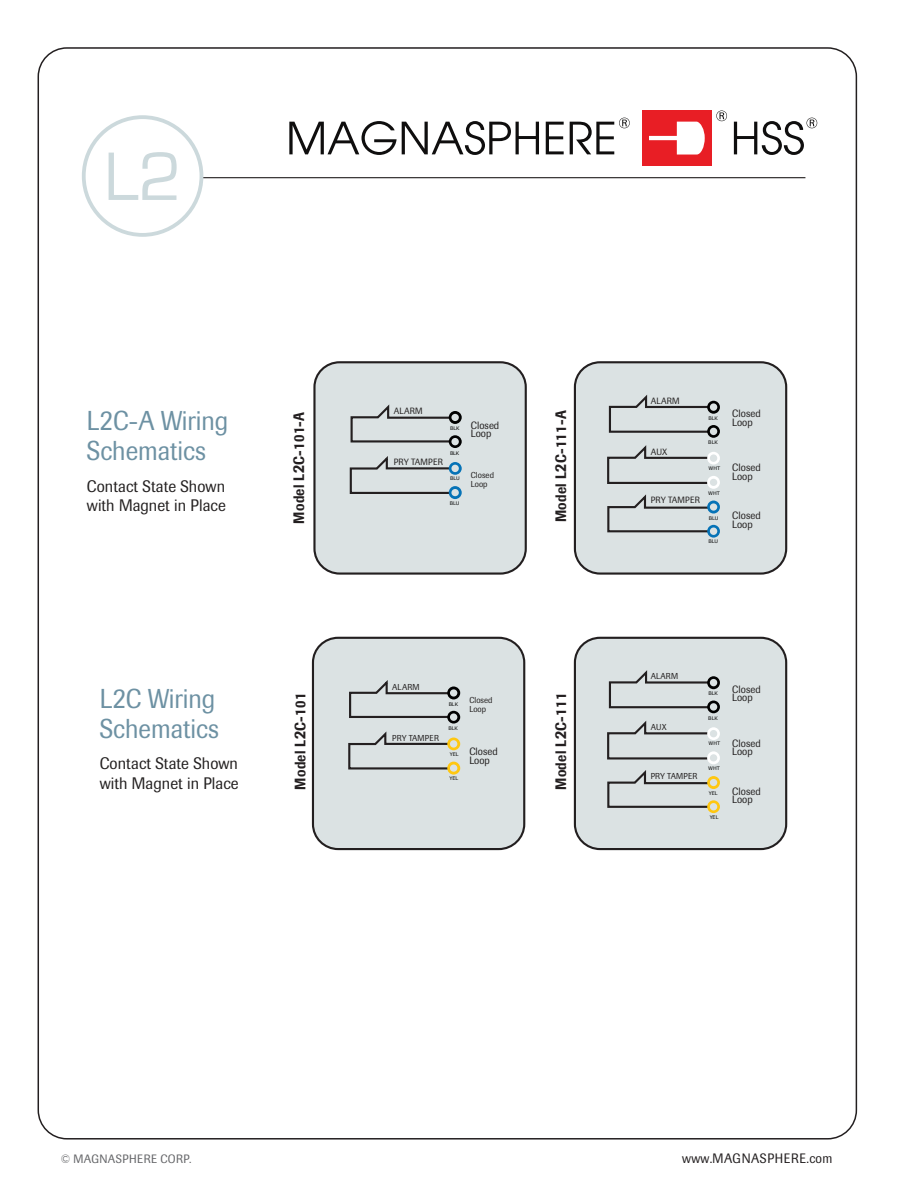
<style>
.page{position:relative;width:918px;height:1188px;background:#fff}
.page>*{position:absolute;margin:0;border:0;box-sizing:border-box;transform-origin:0 0}
.t1{font:27px/30px "Imago";color:#6d91a3;scale:.92 1}
.t2{font:16.5px/19.5px "Imago";letter-spacing:.005em;color:#232020;scale:.94 1}
.t3{font:500 15px "Imago";letter-spacing:.025em;color:#231f20;scale:.85 1}
.t4{font:13.5px "Imago";letter-spacing:.045em;color:#231f20;scale:.93 1}
.t5{font:12px "Imago";letter-spacing:.03em;color:#646568;scale:.95 1}
.t6{font:10.5px/8.6px "Imago";letter-spacing:.005em;color:#232020;scale:.94 1}
.t7{font:9px "Imago";letter-spacing:.025em;color:#232020;scale:.94 1}
.t8{font:8.55px/8.6px "Imago";letter-spacing:.015em;color:#232020;scale:.94 1}
.t9{font:4.95px "Verdana";letter-spacing:-.015em;color:#010101}
.s1{font-size:28.5px}
.s2{font-size:16.5px}
</style>
<div class="page">
<hr style="left:88px;top:177px;width:717px;height:1px;background:#231f20">
<div style="left:84px;top:117px;width:117px;height:118px;background:#fff;border-radius:50%"></div>
<div style="left:82px;top:115px;width:121px;height:122px;border:4px solid #ccd9dc;border-radius:50%"></div>
<svg style="left:109px;top:152px;width:68px;height:48px"></svg>
<div style="left:313px;top:638px;width:211px;height:211px;background:#dbe2e3;border-radius:25px"></div>
<div style="left:312px;top:637px;width:213px;height:213px;border:2px solid #231f20;border-radius:25px"></div>
<svg style="left:348px;top:680px;width:112px;height:95px"></svg>
<div style="left:575px;top:638px;width:211px;height:211px;background:#dbe2e3;border-radius:25px"></div>
<div style="left:574px;top:637px;width:213px;height:213px;border:2px solid #231f20;border-radius:25px"></div>
<svg style="left:607px;top:670px;width:113px;height:143px"></svg>
<div style="left:314px;top:362px;width:212px;height:212px;background:#dbe2e3;border-radius:25px"></div>
<div style="left:313px;top:361px;width:214px;height:214px;border:2px solid #231f20;border-radius:25px"></div>
<svg style="left:349px;top:404px;width:113px;height:95px"></svg>
<div style="left:575px;top:362px;width:211px;height:212px;background:#dbe2e3;border-radius:25px"></div>
<div style="left:574px;top:361px;width:213px;height:214px;border:2px solid #231f20;border-radius:25px"></div>
<svg style="left:607px;top:395px;width:113px;height:143px"></svg>
<div style="left:642px;top:110px;width:70px;height:56px;background:#e81e25"></div>
<svg style="left:289px;top:121px;width:250px;height:34px"></svg>
<svg style="left:546px;top:122px;width:18px;height:32px"></svg>
<svg style="left:570px;top:118px;width:60px;height:36px"></svg>
<svg style="left:716px;top:111px;width:11px;height:10px"></svg>
<svg style="left:649px;top:122px;width:56px;height:33px"></svg>
<svg style="left:734px;top:118px;width:83px;height:37px"></svg>
<h1 class="t1" style="left:87px;top:406px;width:155px">L<span class="s1">2</span>C-A Wiring<br>Schematics</h1>
<h2 class="t2" style="left:87px;top:476px;width:149px">Contact State Shown with Magnet in Place</h2>
<h3 class="t3" style="left:290px;top:524px;width:133px;rotate:-90deg">Model L<span class="s2">2</span>C-101-A</h3>
<h1 class="t1" style="left:100px;top:684px;width:131px">L<span class="s1">2</span>C Wiring<br>Schematics</h1>
<h2 class="t2" style="left:100px;top:754px;width:149px">Contact State Shown with Magnet in Place</h2>
<h3 class="t3" style="left:291px;top:790px;width:115px;rotate:-90deg">Model L<span class="s2">2</span>C-101</h3>
<p class="t7" style="left:394px;top:406px;width:32px">ALARM</p>
<p class="t9" style="left:450px;top:425px;width:11px">BLK</p>
<p class="t9" style="left:450px;top:450px;width:11px">BLK</p>
<p class="t7" style="left:394px;top:457px;width:54px">PRY TAMPER</p>
<p class="t9" style="left:450px;top:475px;width:11px">BLU</p>
<p class="t9" style="left:450px;top:500px;width:11px">BLU</p>
<p class="t6" style="left:471px;top:421px;width:32px">Closed<br>Loop</p>
<p class="t8" style="left:471px;top:471px;width:26px">Closed<br>Loop</p>
<h3 class="t3" style="left:552px;top:522px;width:133px;rotate:-90deg">Model L<span class="s2">2</span>C-111-A</h3>
<p class="t8" style="left:392px;top:683px;width:31px">ALARM</p>
<p class="t8" style="left:392px;top:734px;width:51px">PRY TAMPER</p>
<p class="t9" style="left:449px;top:701px;width:11px">BLK</p>
<p class="t9" style="left:448px;top:725px;width:11px">BLK</p>
<p class="t9" style="left:450px;top:751px;width:10px">YEL</p>
<p class="t9" style="left:450px;top:775px;width:10px">YEL</p>
<p class="t8" style="left:469px;top:696px;width:26px">Closed<br>Loop</p>
<p class="t6" style="left:469px;top:747px;width:32px">Closed<br>Loop</p>
<h3 class="t3" style="left:552px;top:790px;width:115px;rotate:-90deg">Model L<span class="s2">2</span>C-111</h3>
<p class="t7" style="left:651px;top:395px;width:32px">ALARM</p>
<p class="t7" style="left:651px;top:446px;width:19px">AUX</p>
<p class="t7" style="left:651px;top:495px;width:54px">PRY TAMPER</p>
<p class="t9" style="left:708px;top:415px;width:11px">BLK</p>
<p class="t9" style="left:708px;top:439px;width:11px">BLK</p>
<p class="t9" style="left:708px;top:465px;width:13px">WHT</p>
<p class="t9" style="left:708px;top:490px;width:13px">WHT</p>
<p class="t9" style="left:709px;top:515px;width:11px">BLU</p>
<p class="t9" style="left:709px;top:538px;width:11px">BLU</p>
<p class="t6" style="left:732px;top:409px;width:32px">Closed<br>Loop</p>
<p class="t6" style="left:732px;top:464px;width:32px">Closed<br>Loop</p>
<p class="t6" style="left:732px;top:511px;width:32px">Closed<br>Loop</p>
<p class="t8" style="left:651px;top:672px;width:31px">ALARM</p>
<p class="t8" style="left:651px;top:723px;width:18px">AUX</p>
<p class="t8" style="left:651px;top:772px;width:51px">PRY TAMPER</p>
<p class="t9" style="left:708px;top:690px;width:11px">BLK</p>
<p class="t9" style="left:708px;top:715px;width:11px">BLK</p>
<p class="t9" style="left:708px;top:740px;width:13px">WHT</p>
<p class="t9" style="left:708px;top:765px;width:13px">WHT</p>
<p class="t9" style="left:709px;top:790px;width:10px">YEL</p>
<p class="t9" style="left:710px;top:814px;width:10px">YEL</p>
<p class="t6" style="left:732px;top:685px;width:32px">Closed<br>Loop</p>
<p class="t6" style="left:732px;top:739px;width:32px">Closed<br>Loop</p>
<p class="t6" style="left:732px;top:787px;width:32px">Closed<br>Loop</p>
<p class="t5" style="left:61px;top:1152px;width:139px">© MAGNASPHERE CORP.</p>
<p class="t4" style="left:682px;top:1150px;width:163px">www.MAGNASPHERE.com</p>
</div>
